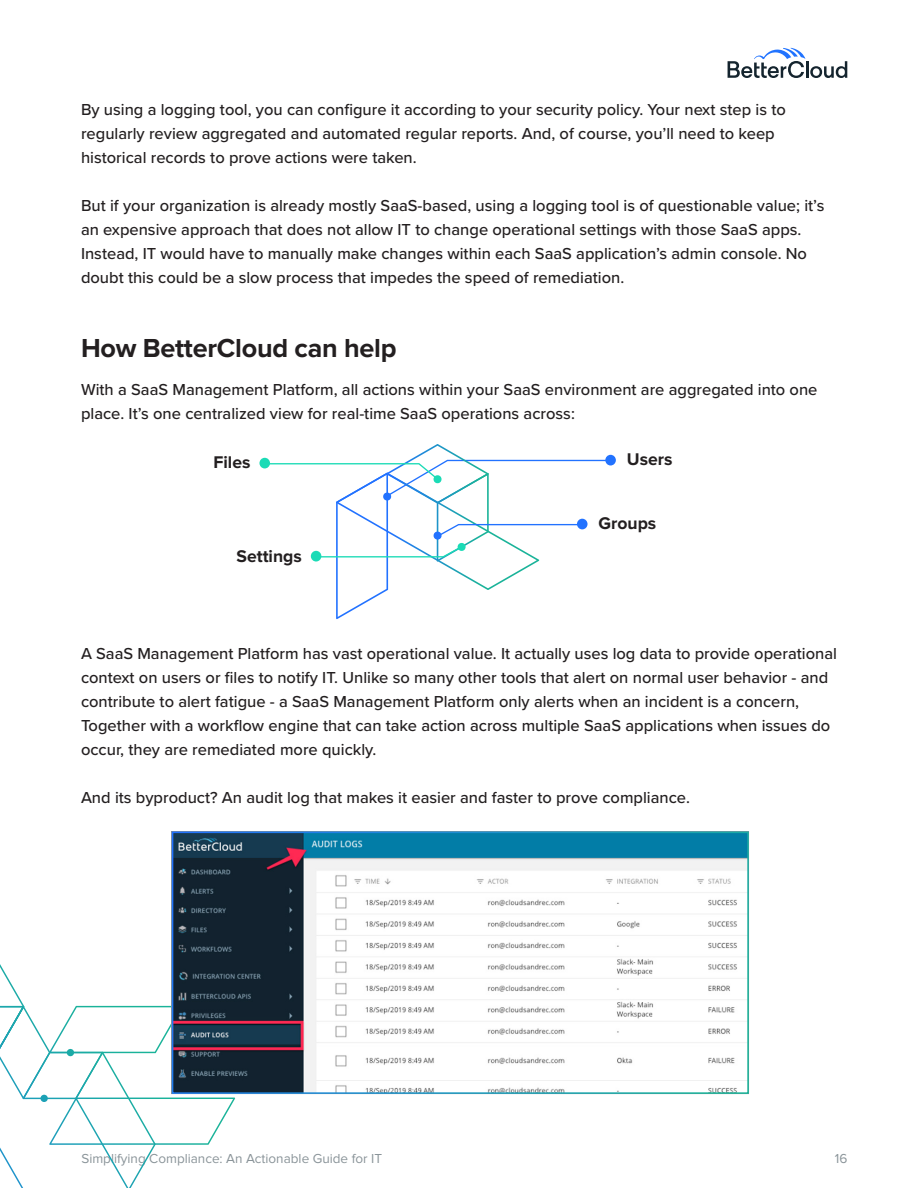
<style>
.page{position:relative;width:918px;height:1188px;background:#fff}
.page>*{position:absolute;margin:0;border:0;box-sizing:border-box;transform-origin:0 0}
.Section_Header{font:700 27px "Proxima Nova";letter-spacing:-.01em;color:#231f20}
.Body_Copy{font:700 17.55px "Proxima Nova";color:#231f20}
.Body_Copy-2{font:500 16.5px/24px "Proxima Nova";color:#231f20}
.t1{font:13.5px "Proxima Nova";color:#8a9499}
</style>
<div class="page">
<svg style="left:728px;top:48px;width:119px;height:30px"></svg>
<svg style="left:0;top:964px;width:235px;height:224px"></svg>
<div style="left:605px;top:455px;width:11px;height:10px;background:#2272ff;border-radius:50%"></div>
<svg style="left:265px;top:444px;width:345px;height:175px"></svg>
<div style="left:259px;top:458px;width:11px;height:10px;background:#1bdbb6;border-radius:50%"></div>
<div style="left:311px;top:551px;width:10px;height:11px;background:#1bdbb6;border-radius:50%"></div>
<img style="left:175px;top:835px;width:571px;height:256px">
<p class="Body_Copy-2" style="left:81px;top:97px;width:706px">By using a logging tool, you can configure it according to your security policy. Your next step is to regularly review aggregated and automated regular reports. And, of course, you’ll need to keep historical records to prove actions were taken.</p>
<p class="Body_Copy-2" style="left:81px;top:193px;width:745px">But if your organization is already mostly SaaS-based, using a logging tool is of questionable value; it’s an expensive approach that does not allow IT to change operational settings with those SaaS apps.<br>Instead, IT would have to manually make changes within each SaaS application’s admin console. No doubt this could be a slow process that impedes the speed of remediation.</p>
<p class="Section_Header" style="left:81px;top:333px;width:317px">How BetterCloud can help</p>
<p class="Body_Copy-2" style="left:81px;top:377px;width:738px">With a SaaS Management Platform, all actions within your SaaS environment are aggregated into one place. It’s one centralized view for real-time SaaS operations across:</p>
<p class="Body_Copy" style="left:214px;top:453px;width:38px">Files</p>
<p class="Body_Copy" style="left:237px;top:546px;width:67px">Settings</p>
<p class="Body_Copy" style="left:627px;top:450px;width:47px">Users</p>
<p class="Body_Copy" style="left:599px;top:513px;width:59px">Groups</p>
<p class="Body_Copy-2" style="left:81px;top:641px;width:758px">A SaaS Management Platform has vast operational value. It actually uses log data to provide operational context on users or files to notify IT. Unlike so many other tools that alert on normal user behavior - and contribute to alert fatigue - a SaaS Management Platform only alerts when an incident is a concern, Together with a workflow engine that can take action across multiple SaaS applications when issues do occur, they are remediated more quickly.</p>
<p class="Body_Copy-2" style="left:81px;top:785px;width:610px">And its byproduct? An audit log that makes it easier and faster to prove compliance.</p>
<p class="t1" style="left:81px;top:1150px;width:302px">Simplifying Compliance: An Actionable Guide for IT</p>
<p class="t1" style="left:835px;top:1150px;width:14px">16</p>
</div>
